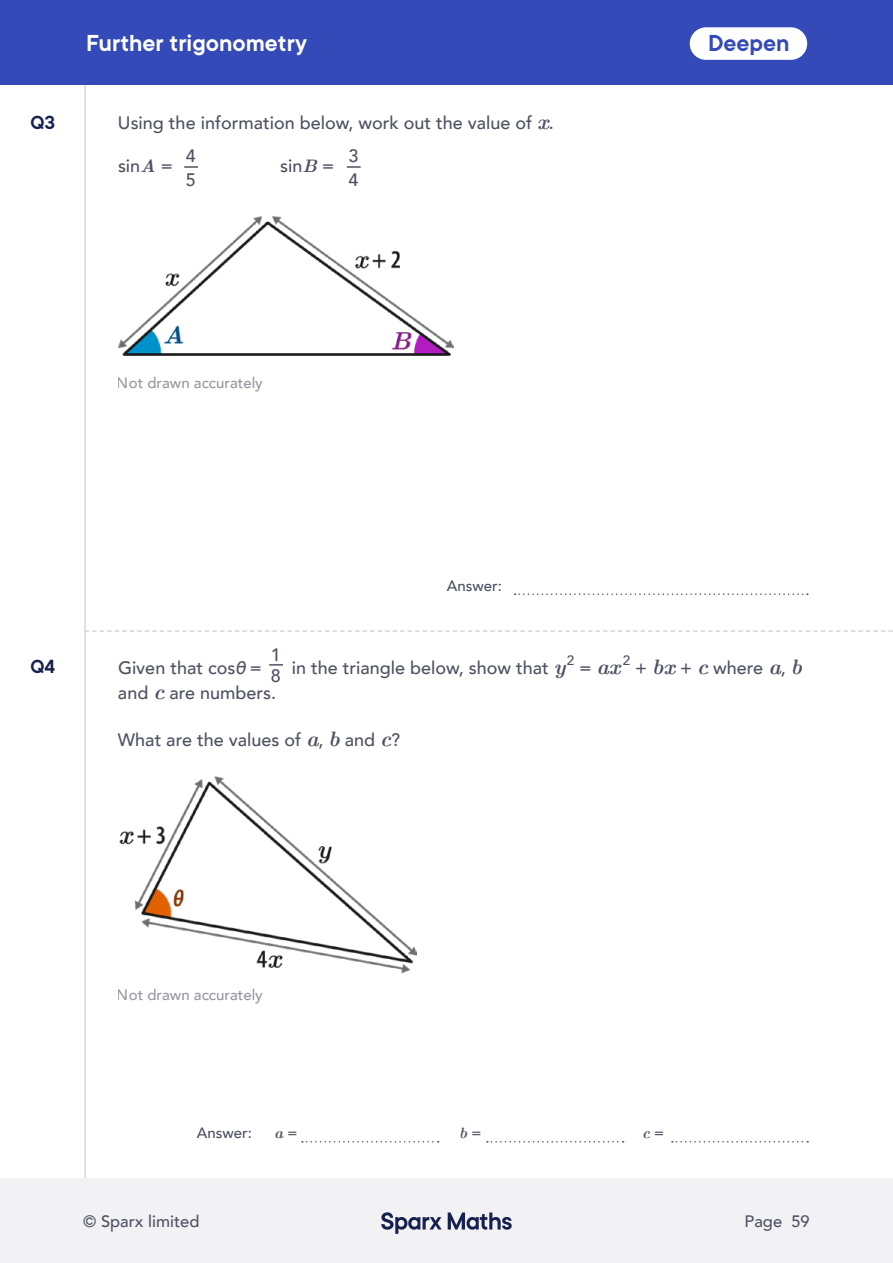
<style>
.page{position:relative;width:893px;height:1263px;background:#fff}
.page>*{position:absolute;margin:0;border:0;box-sizing:border-box;transform-origin:0 0}
.t1{font:600 25.5px "TT Commons";color:#fff}
.t2{font:600 25.5px "TT Commons";color:#334ab8}
.t3{font:600 21px "TT Commons";color:#17214f}
.t4{font:italic 700 21px "CMU Serif";color:#4d5261}
.t5{font:500 18px/24px "Avenir";color:#4d5261}
.t6{font:500 16.5px "Avenir";color:#4d5261}
.t7{font:500 15px "Avenir";color:#4d5261}
.t8{font:italic 700 15px "CMU Serif";color:#4d5261}
.s1{font-family:"CMU Serif";font-weight:700;font-style:italic;font-size:21px}
.s2{font-family:"CMU Serif";font-weight:700;font-style:italic}
.s3{font-style:italic}
.s4{font-family:"Avenir";font-weight:500;font-style:normal;font-size:18px}
.s5{font-family:"Avenir";font-weight:500;font-style:normal}
</style>
<div class="page">
<div style="left:0;top:1178px;width:893px;height:85px;background:#f2f2f5"></div>
<svg style="left:381px;top:1212px;width:61px;height:22px"></svg>
<svg style="left:448px;top:1212px;width:64px;height:18px"></svg>
<div style="left:0;top:0;width:893px;height:84px;background:#334ab8"></div>
<div style="left:690px;top:27px;width:117px;height:33px;background:#fff;border-radius:16px"></div>
<hr style="left:84px;top:85px;width:2px;height:1093px;background:#d4d6e0">
<svg style="left:86px;top:630px;width:807px;height:2px"></svg>
<svg style="left:184px;top:166px;width:14px;height:2px"></svg>
<svg style="left:269px;top:664px;width:14px;height:2px"></svg>
<svg style="left:347px;top:166px;width:14px;height:2px"></svg>
<img style="left:118px;top:216px;width:336px;height:140px">
<img style="left:119px;top:776px;width:298px;height:198px">
<svg style="left:515px;top:593px;width:293px;height:2px"></svg>
<svg style="left:487px;top:1141px;width:137px;height:1px"></svg>
<svg style="left:302px;top:1141px;width:137px;height:1px"></svg>
<svg style="left:672px;top:1141px;width:136px;height:1px"></svg>
<p class="t3" style="left:30px;top:111px;width:26px">Q3</p>
<h1 class="t1" style="left:86px;top:29px;width:222px">Further trigonometry</h1>
<h1 class="t2" style="left:708px;top:29px;width:83px">Deepen</h1>
<p class="t5" style="left:118px;top:110px;width:437px">Using the information below, work out the value of <span class="s1">x</span>.</p>
<p class="t5" style="left:118px;top:153px;width:56px">sin<span class="s2">A</span> =</p>
<p class="t5" style="left:280px;top:153px;width:55px">sin<span class="s2">B</span> =</p>
<p class="t5" style="left:348px;top:143px;width:12px">3<br>4</p>
<p class="t5" style="left:186px;top:143px;width:12px">4<br>5</p>
<p class="t7" style="left:117px;top:370px;width:147px">Not drawn accurately</p>
<p class="t3" style="left:31px;top:655px;width:26px">Q4</p>
<p class="t7" style="left:447px;top:572px;width:57px">Answer:</p>
<p class="t5" style="left:271px;top:643px;width:12px;line-height:21px">1<br>8</p>
<p class="t5" style="left:118px;top:654px;width:145px">Given that cos<span class="s3">0-</span> =</p>
<p class="t5" style="left:292px;top:654px;width:284px">in the triangle below, show that <span class="s1">y</span><sup>2</sup></p>
<p class="t4" style="left:579px;top:650px;width:52px"><span class="s4">=</span> ax<sup>2</sup></p>
<p class="t5" style="left:635px;top:654px;width:168px">+ <span class="s1">bx</span> + <span class="s1">c</span> where <span class="s1">a</span>, <span class="s1">b</span></p>
<p class="t5" style="left:118px;top:679px;width:160px">and <span class="s1">c</span> are numbers.</p>
<p class="t5" style="left:118px;top:726px;width:284px">What are the values of <span class="s1">a</span>, <span class="s1">b</span> and <span class="s1">c</span>?</p>
<p class="t7" style="left:117px;top:982px;width:147px">Not drawn accurately</p>
<p class="t7" style="left:197px;top:1120px;width:57px">Answer:</p>
<p class="t8" style="left:274px;top:1121px;width:25px">a <span class="s5">=</span></p>
<p class="t8" style="left:459px;top:1121px;width:24px">b <span class="s5">=</span></p>
<p class="t8" style="left:642px;top:1121px;width:24px">c <span class="s5">=</span></p>
<p class="t6" style="left:83px;top:1206px;width:118px">© Sparx limited</p>
<p class="t6" style="left:745px;top:1206px;width:67px">Page 59</p>
</div>
